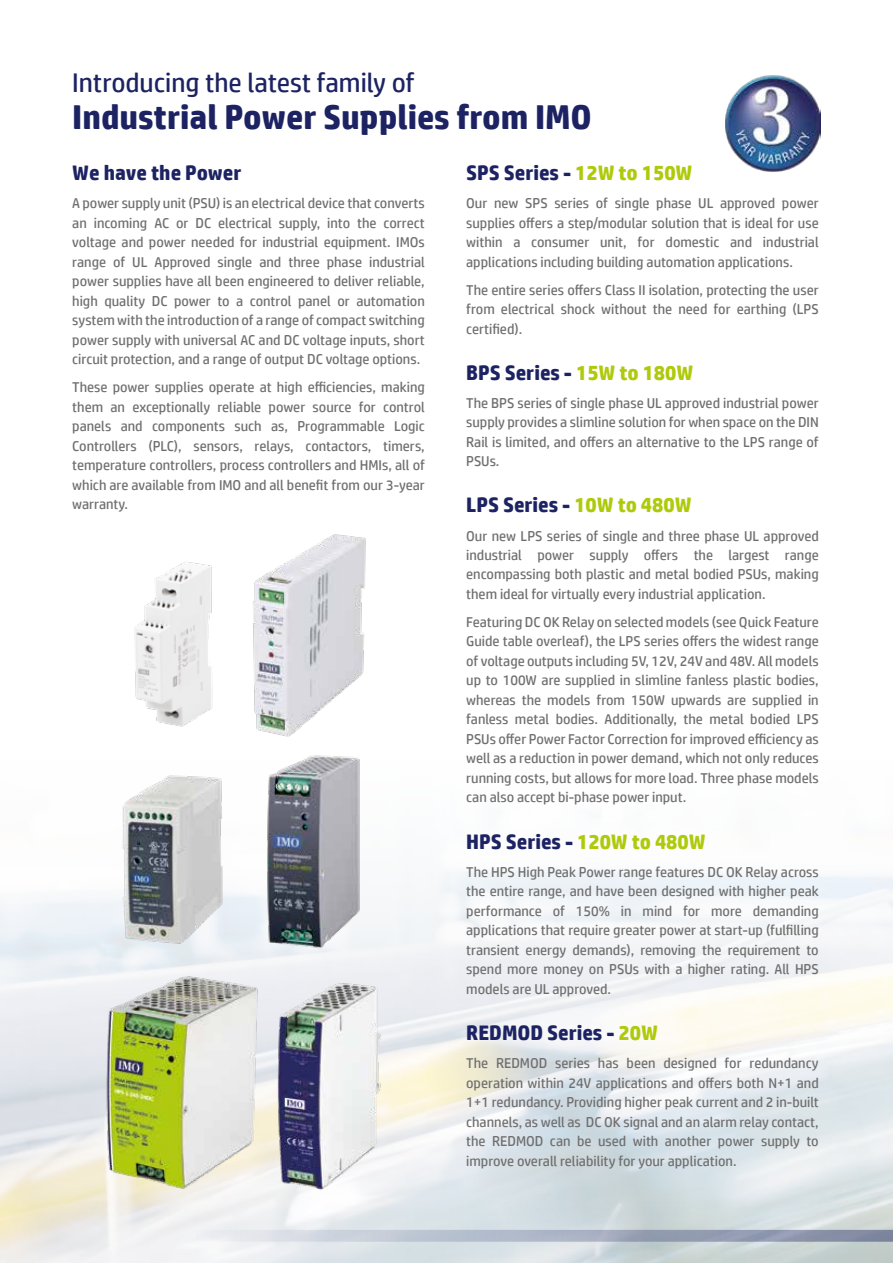
<style>
.page{position:relative;width:893px;height:1263px;background:#fff}
.page>*{position:absolute;margin:0;border:0;box-sizing:border-box;transform-origin:0 0}
.t1{font:700 34.5px "HP Simplified";color:#1d2362}
.t2{font:27px "HP Simplified";color:#1d2362}
.t3{font:700 21px "HP Simplified";color:#1d2362}
.t4{font:14.25px/19.5px "HP Simplified";color:#706f6f;text-align:justify}
.s1{color:#afca0b}
</style>
<div class="page">
<svg style="left:196px;top:1209px;width:697px;height:33px;background:#cad2d9"></svg>
<img style="left:726px;top:75px;width:95px;height:97px">
<img style="left:111px;top:775px;width:126px;height:176px">
<img style="left:240px;top:755px;width:149px;height:201px">
<img style="left:134px;top:562px;width:79px;height:165px">
<img style="left:253px;top:534px;width:113px;height:203px">
<img style="left:101px;top:973px;width:163px;height:219px">
<img style="left:274px;top:977px;width:113px;height:215px">
<h2 class="t2" style="left:72px;top:67px;width:344px">Introducing the latest family of</h2>
<h1 class="t1" style="left:72px;top:97px;width:521px">Industrial Power Supplies from IMO</h1>
<h3 class="t3" style="left:72px;top:160px;width:171px">We have the Power</h3>
<p class="t4" style="left:72px;top:193px;width:354px">A power supply unit (PSU) is an electrical device that converts an incoming AC or DC electrical supply, into the correct voltage and power needed for industrial equipment. IMOs range of UL Approved single and three phase industrial power supplies have all been engineered to deliver reliable, high quality DC power to a control panel or automation system with the introduction of a range of compact switching power supply with universal AC and DC voltage inputs, short circuit protection, and a range of output DC voltage options.</p>
<p class="t4" style="left:72px;top:377px;width:354px">These power supplies operate at high efficiencies, making them an exceptionally reliable power source for control panels and components such as, Programmable Logic Controllers (PLC), sensors, relays, contactors, timers, temperature controllers, process controllers and HMIs, all of which are available from IMO and all benefit from our 3-year warranty.</p>
<h3 class="t3" style="left:466px;top:160px;width:228px">SPS Series - <span class="s1">12W to 150W</span></h3>
<p class="t4" style="left:466px;top:193px;width:354px">Our new SPS series of single phase UL approved power supplies offers a step/modular solution that is ideal for use within a consumer unit, for domestic and industrial applications including building automation applications.</p>
<p class="t4" style="left:466px;top:280px;width:354px">The entire series offers Class II isolation, protecting the user from electrical shock without the need for earthing (LPS certified).</p>
<h3 class="t3" style="left:466px;top:360px;width:229px">BPS Series - <span class="s1">15W to 180W</span></h3>
<p class="t4" style="left:466px;top:393px;width:354px">The BPS series of single phase UL approved industrial power supply provides a slimline solution for when space on the DIN Rail is limited, and offers an alternative to the LPS range of PSUs.</p>
<h3 class="t3" style="left:466px;top:493px;width:227px">LPS Series - <span class="s1">10W to 480W</span></h3>
<p class="t4" style="left:466px;top:526px;width:354px">Our new LPS series of single and three phase UL approved industrial power supply offers the largest range encompassing both plastic and metal bodied PSUs, making them ideal for virtually every industrial application.</p>
<p class="t4" style="left:466px;top:612px;width:354px">Featuring DC OK Relay on selected models (see Quick Feature Guide table overleaf), the LPS series offers the widest range of voltage outputs including 5V, 12V, 24V and 48V. All models up to 100W are supplied in slimline fanless plastic bodies, whereas the models from 150W upwards are supplied in fanless metal bodies. Additionally, the metal bodied LPS PSUs offer Power Factor Correction for improved efficiency as well as a reduction in power demand, which not only reduces running costs, but allows for more load. Three phase models can also accept bi-phase power input.</p>
<h3 class="t3" style="left:466px;top:829px;width:241px">HPS Series - <span class="s1">120W to 480W</span></h3>
<p class="t4" style="left:466px;top:862px;width:354px">The HPS High Peak Power range features DC OK Relay across the entire range, and have been designed with higher peak performance of 150% in mind for more demanding applications that require greater power at start-up (fulfilling transient energy demands), removing the requirement to spend more money on PSUs with a higher rating. All HPS models are UL approved.</p>
<h3 class="t3" style="left:466px;top:1020px;width:193px">REDMOD Series - <span class="s1">20W</span></h3>
<p class="t4" style="left:466px;top:1053px;width:354px">The REDMOD series has been designed for redundancy operation within 24V applications and offers both N+1 and 1+1 redundancy. Providing higher peak current and 2 in-built channels, as well as DC OK signal and an alarm relay contact, the REDMOD can be used with another power supply to improve overall reliability for your application.</p>
</div>
